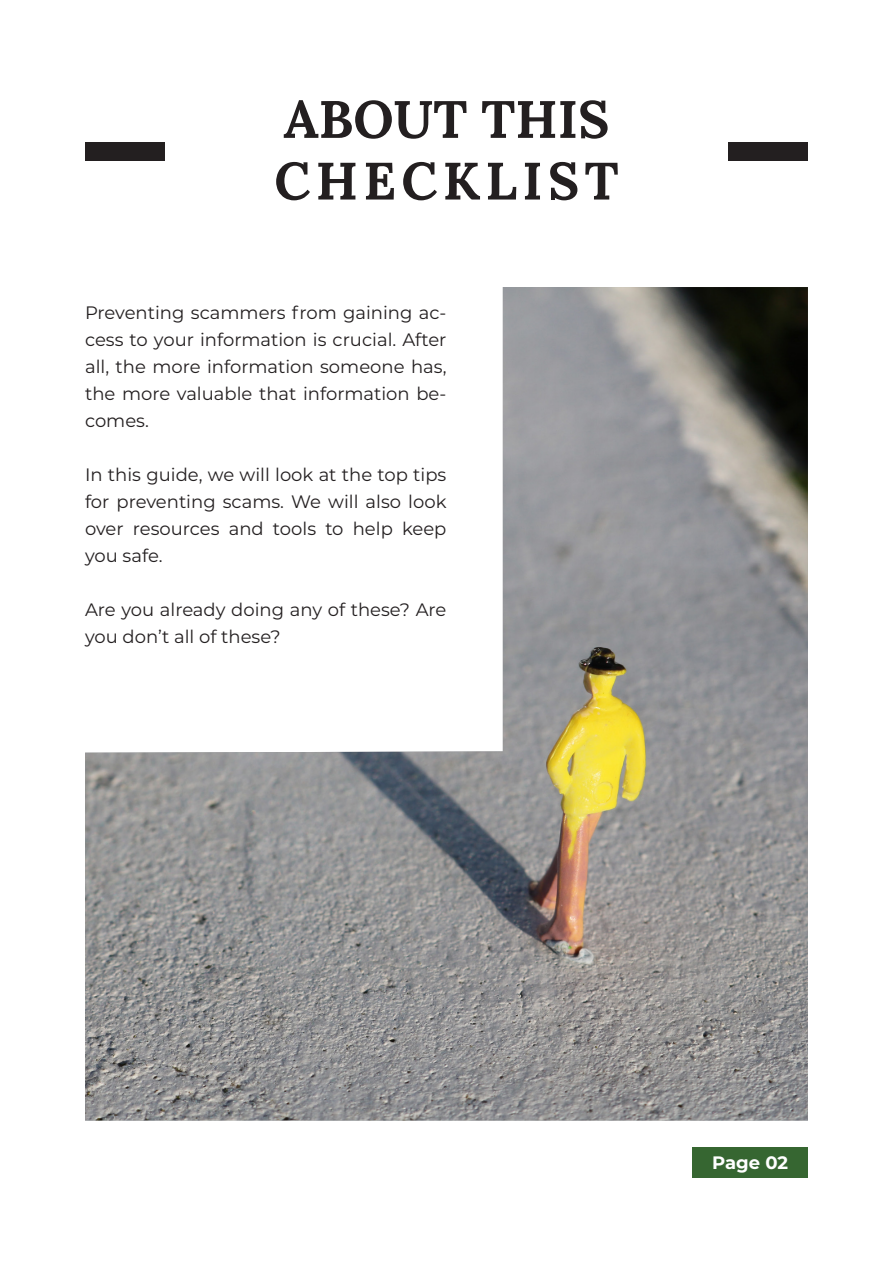
<style>
.page{position:relative;width:893px;height:1263px;background:#fff}
.page>*{position:absolute;margin:0;border:0;box-sizing:border-box;transform-origin:0 0}
.Paragraph_Style_11{font:700 52.5px "Lora";letter-spacing:.1em;color:#231f20}
.Paragraph_Style_5{font:700 52.5px "Lora";color:#231f20}
.Paragraph_Style_9{font:18px/27px "Montserrat";color:#231f20;text-align:justify}
.Paragraph_Style_13{font:700 18px "Montserrat";letter-spacing:-.005em;color:#fff}
</style>
<div class="page">
<div style="left:692px;top:1148px;width:116px;height:30px;background:#366631"></div>
<div style="left:729px;top:142px;width:79px;height:19px;background:#231f20"></div>
<div style="left:85px;top:142px;width:79px;height:19px;background:#231f20"></div>
<img style="left:85px;top:287px;width:723px;height:833px">
<p class="Paragraph_Style_5" style="left:284px;top:75px;width:327px">ABOUT THIS</p>
<p class="Paragraph_Style_11" style="left:274px;top:136px;width:346px">CHECKLIST</p>
<p class="Paragraph_Style_9" style="left:85px;top:299px;width:363px">Preventing scammers from gaining ac&shy;cess to your information is crucial. After all, the more information someone has, the more valuable that information be&shy;comes.</p>
<p class="Paragraph_Style_9" style="left:85px;top:461px;width:363px">In this guide, we will look at the top tips for preventing scams. We will also look over resources and tools to help keep you safe.</p>
<p class="Paragraph_Style_9" style="left:85px;top:596px;width:363px">Are you already doing any of these? Are you don’t all of these?</p>
<p class="Paragraph_Style_13" style="left:712px;top:1149px;width:77px">Page 02</p>
</div>
